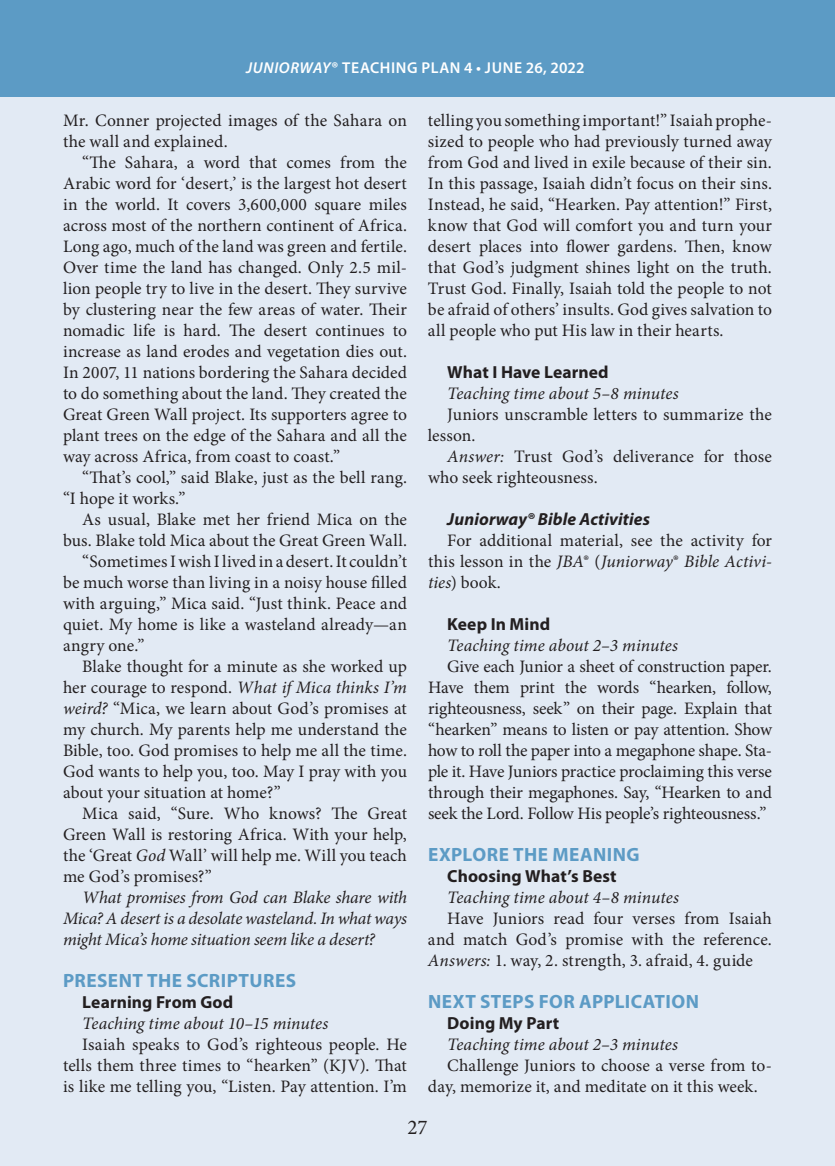
<style>
.page{position:relative;width:835px;height:1166px;background:#e2eaf4}
.page>*{position:absolute;margin:0;border:0;box-sizing:border-box;transform-origin:0 0}
.t1{font:21px "Minion Pro";color:#231f20}
.t2{font:700 19.25px "Myriad Pro";letter-spacing:.025em;color:#5c9bc5}
.t3{font:17.5px/21px "Minion Pro";letter-spacing:.005em;color:#231f20;text-align:justify}
.t4{font:italic 17.5px/21px "Minion Pro";color:#231f20;text-align:justify}
.t5{font:700 17.5px "Myriad Pro";letter-spacing:.005em;color:#231f20}
.t6{font:italic 700 17.5px "Myriad Pro";letter-spacing:.005em;color:#231f20}
.t7{font:600 15.75px "Myriad Pro";letter-spacing:.035em;color:#fff}
.s1{font-style:italic}
</style>
<div class="page">
<div style="left:0;top:0;width:835px;height:96px;background:#5c9bc5"></div>
<p class="t7" style="left:246px;top:58px;width:340px"><span class="s1">JUNIORWAY</span>® TEACHING PLAN 4 • JUNE 26, 2022</p>
<p class="t3" style="left:63px;top:110px;width:345px">Mr. Conner projected images of the Sahara on the wall and explained.</p>
<p class="t3" style="left:63px;top:152px;width:345px;text-indent:19px">“The Sahara, a word that comes from the Arabic word for ‘desert,’ is the largest hot desert in the world. It covers 3,600,000 square miles across most of the northern continent of Africa.<br>Long ago, much of the land was green and fertile.<br>Over time the land has changed. Only 2.5 mil&shy;lion people try to live in the desert. They survive by clustering near the few areas of water. Their nomadic life is hard. The desert continues to increase as land erodes and vegetation dies out.<br>In 2007, 11 nations bordering the Sahara decided to do something about the land. They created the Great Green Wall project. Its supporters agree to plant trees on the edge of the Sahara and all the way across Africa, from coast to coast.”</p>
<p class="t3" style="left:63px;top:467px;width:345px;text-indent:19px">“That’s cool,” said Blake, just as the bell rang. “I hope it works.”</p>
<p class="t3" style="left:82px;top:509px;width:326px">As usual, Blake met her friend Mica on the</p>
<p class="t3" style="left:63px;top:530px;width:345px">bus. Blake told Mica about the Great Green Wall.</p>
<p class="t3" style="left:82px;top:551px;width:326px">“Sometimes I wish I lived in a desert. It couldn’t</p>
<p class="t3" style="left:63px;top:572px;width:345px">be much worse than living in a noisy house filled</p>
<p class="t3" style="left:63px;top:593px;width:345px">with arguing,” Mica said. “Just think. Peace and</p>
<p class="t3" style="left:63px;top:614px;width:345px">quiet. My home is like a wasteland already—an</p>
<p class="t3" style="left:63px;top:635px;width:83px">angry one.”</p>
<p class="t3" style="left:82px;top:656px;width:326px">Blake thought for a minute as she worked up</p>
<p class="t3" style="left:63px;top:677px;width:345px">her courage to respond. <span class="s1">What if Mica thinks I’m</span></p>
<p class="t3" style="left:63px;top:698px;width:345px"><span class="s1">weird?</span> “Mica, we learn about God’s promises at</p>
<p class="t3" style="left:63px;top:719px;width:345px">my church. My parents help me understand the</p>
<p class="t3" style="left:63px;top:740px;width:345px">Bible, too. God promises to help me all the time.</p>
<p class="t3" style="left:63px;top:761px;width:345px">God wants to help you, too. May I pray with you</p>
<p class="t3" style="left:63px;top:782px;width:219px">about your situation at home?”</p>
<p class="t3" style="left:82px;top:803px;width:326px">Mica said, “Sure. Who knows? The Great</p>
<p class="t3" style="left:63px;top:824px;width:345px">Green Wall is restoring Africa. With your help,</p>
<p class="t3" style="left:63px;top:845px;width:345px">the ‘Great <span class="s1">God</span> Wall’ will help me. Will you teach</p>
<p class="t3" style="left:63px;top:866px;width:150px">me God’s promises?”</p>
<p class="t4" style="left:63px;top:886px;width:345px;text-indent:19px">What promises from God can Blake share with Mica? A desert is a desolate wasteland. In what ways might Mica’s home situation seem like a desert?</p>
<p class="t2" style="left:63px;top:969px;width:234px">PRESENT THE SCRIPTURES</p>
<p class="t5" style="left:82px;top:992px;width:153px">Learning From God</p>
<p class="t4" style="left:82px;top:1012px;width:248px">Teaching time about 10–15 minutes</p>
<p class="t3" style="left:63px;top:1034px;width:345px;text-indent:19px">Isaiah speaks to God’s righteous people. He tells them three times to “hearken” (KJV). That is like me telling you, “Listen. Pay attention. I’m</p>
<p class="t3" style="left:428px;top:110px;width:345px">telling you something important!” Isaiah prophe&shy;sized to people who had previously turned away from God and lived in exile because of their sin.<br>In this passage, Isaiah didn’t focus on their sins.<br>Instead, he said, “Hearken. Pay attention!” First, know that God will comfort you and turn your desert places into flower gardens. Then, know that God’s judgment shines light on the truth.<br>Trust God. Finally, Isaiah told the people to not be afraid of others’ insults. God gives salvation to all people who put His law in their hearts.</p>
<p class="t5" style="left:447px;top:362px;width:163px">What I Have Learned</p>
<p class="t4" style="left:447px;top:382px;width:233px">Teaching time about 5–8 minutes</p>
<p class="t3" style="left:428px;top:404px;width:345px;text-indent:19px">Juniors unscramble letters to summarize the lesson.</p>
<p class="t3" style="left:428px;top:446px;width:345px;text-indent:19px"><span class="s1">Answer:</span> Trust God’s deliverance for those who seek righteousness.</p>
<p class="t6" style="left:447px;top:509px;width:204px">Juniorway® Bible Activities</p>
<p class="t3" style="left:428px;top:530px;width:345px;text-indent:19px">For additional material, see the activity for this lesson in the <span class="s1">JBA</span>® (<span class="s1">Juniorway</span>® <span class="s1">Bible Activi&shy;ties</span>) book.</p>
<p class="t5" style="left:447px;top:614px;width:104px">Keep In Mind</p>
<p class="t4" style="left:447px;top:634px;width:232px">Teaching time about 2–3 minutes</p>
<p class="t3" style="left:428px;top:656px;width:345px;text-indent:19px">Give each Junior a sheet of construction paper.<br>Have them print the words “hearken, follow, righteousness, seek” on their page. Explain that “hearken” means to listen or pay attention. Show how to roll the paper into a megaphone shape. Sta&shy;ple it. Have Juniors practice proclaiming this verse through their megaphones. Say, “Hearken to and seek the Lord. Follow His people’s righteousness.”</p>
<p class="t2" style="left:428px;top:843px;width:213px">EXPLORE THE MEANING</p>
<p class="t5" style="left:447px;top:866px;width:171px">Choosing What’s Best</p>
<p class="t4" style="left:447px;top:886px;width:233px">Teaching time about 4–8 minutes</p>
<p class="t3" style="left:428px;top:908px;width:345px;text-indent:19px">Have Juniors read four verses from Isaiah and match God’s promise with the reference.<br><span class="s1">Answers:</span> 1. way, 2. strength, 3. afraid, 4. guide</p>
<p class="t2" style="left:428px;top:990px;width:272px">NEXT STEPS FOR APPLICATION</p>
<p class="t5" style="left:447px;top:1013px;width:113px">Doing My Part</p>
<p class="t4" style="left:447px;top:1033px;width:232px">Teaching time about 2–3 minutes</p>
<p class="t3" style="left:428px;top:1055px;width:345px;text-indent:19px">Challenge Juniors to choose a verse from to&shy;day, memorize it, and meditate on it this week.</p>
<p class="t1" style="left:407px;top:1113px;width:22px">27</p>
</div>
